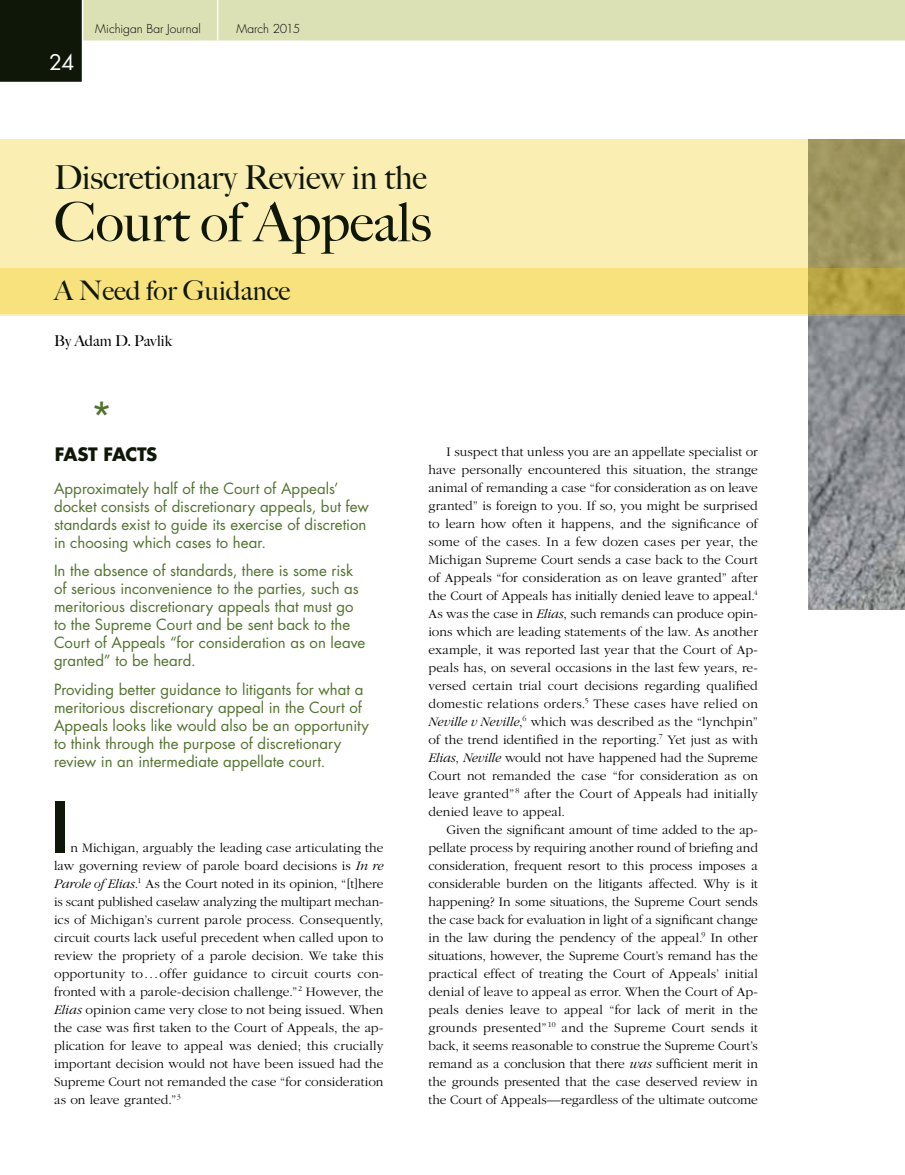
<style>
.page{position:relative;width:905px;height:1175px;background:#fff}
.page>*{position:absolute;margin:0;border:0;box-sizing:border-box;transform-origin:0 0}
.t1{font:700 condensed 69px "Swiss 721 BT";color:#0f1708}
.t2{font:500 54px "Big Caslon";color:#0f1708}
.t3{font:39px "Futura";color:#52722e}
.t4{font:500 33px "Big Caslon";color:#0f1708}
.t5{font:500 27px "Big Caslon";color:#0f1708}
.t6{font:21px "Futura";color:#fff}
.t7{font:700 18px "Futura";letter-spacing:-.02em;color:#0f1708}
.t8{font:15px/18px "Futura";color:#52722e}
.t9{font:500 15px "Big Caslon";color:#000}
.t10{font:300 13.5px/18px "Garamond";color:#000;text-align:justify}
.t11{font:300 12px "Futura";color:#000}
.s1{font-style:italic}
</style>
<div class="page">
<img style="left:808px;top:315px;width:96px;height:294px">
<svg style="left:0;top:140px;width:904px;height:128px;background:#f0e4a9"></svg>
<svg style="left:0;top:268px;width:904px;height:47px;background:#f0db77"></svg>
<svg style="left:0;top:0;width:904px;height:82px"></svg>
<h3 class="t6" style="left:49px;top:48px;width:27px">24</h3>
<p class="t11" style="left:95px;top:21px;width:107px">Michigan Bar Journal</p>
<p class="t11" style="left:236px;top:21px;width:65px">March 2015</p>
<h3 class="t4" style="left:54px;top:158px;width:374px">Discretionary Review in the</h3>
<h2 class="t2" style="left:54px;top:191px;width:379px">Court of Appeals</h2>
<h3 class="t5" style="left:54px;top:274px;width:238px">A Need for Guidance</h3>
<p class="t9" style="left:54px;top:332px;width:120px">By Adam D. Pavlik</p>
<h3 class="t3" style="left:90px;top:389px;width:25px">*</h3>
<h3 class="t7" style="left:55px;top:442px;width:104px">FAST FACTS</h3>
<p class="t8" style="left:54px;top:479px;width:316px">Approximately half of the Court of Appeals’ docket consists of discretionary appeals, but few standards exist to guide its exercise of discretion in choosing which cases to hear.</p>
<p class="t8" style="left:54px;top:561px;width:313px">In the absence of standards, there is some risk of serious inconvenience to the parties, such as meritorious discretionary appeals that must go to the Supreme Court and be sent back to the Court of Appeals “for consideration as on leave granted” to be heard.</p>
<p class="t8" style="left:54px;top:680px;width:316px">Providing better guidance to litigants for what a meritorious discretionary appeal in the Court of Appeals looks like would also be an opportunity to think through the purpose of discretionary review in an intermediate appellate court.</p>
<h1 class="t1" style="left:51px;top:786px;width:20px">I</h1>
<p class="t10" style="left:54px;top:839px;width:331px;text-indent:17px">n Michigan, arguably the leading case articulating the law governing review of parole board decisions is <span class="s1">In re Parole of Elias</span>.<sup>1</sup> As the Court noted in its opinion, “[t]here is scant published caselaw analyzing the multipart mechan&shy;ics of Michigan’s current parole process. Consequently, circuit courts lack useful precedent when called upon to review the propriety of a parole decision. We take this opportunity to...offer guidance to circuit courts con&shy;fronted with a parole-decision challenge.”<sup>2</sup> However, the <span class="s1">Elias</span> opinion came very close to not being issued. When the case was first taken to the Court of Appeals, the ap&shy;plication for leave to appeal was denied; this crucially important decision would not have been issued had the Supreme Court not remanded the case “for consideration as on leave granted.”<sup>3</sup></p>
<p class="t10" style="left:428px;top:443px;width:331px;text-indent:18px">I suspect that unless you are an appellate specialist or have personally encountered this situation, the strange animal of remanding a case “for consideration as on leave granted” is foreign to you. If so, you might be surprised to learn how often it happens, and the significance of some of the cases. In a few dozen cases per year, the Michigan Supreme Court sends a case back to the Court of Appeals “for consideration as on leave granted” after the Court of Appeals has initially denied leave to appeal.<sup>4<br></sup>As was the case in <span class="s1">Elias</span>, such remands can produce opin&shy;ions which are leading statements of the law. As another example, it was reported last year that the Court of Ap&shy;peals has, on several occasions in the last few years, re&shy;versed certain trial court decisions regarding qualified domestic relations orders.<sup>5</sup> These cases have relied on <span class="s1">Neville v Neville</span>,<sup>6</sup> which was described as the “lynchpin” of the trend identified in the reporting.<sup>7</sup> Yet just as with <span class="s1">Elias</span>, <span class="s1">Neville</span> would not have happened had the Supreme Court not remanded the case “for consideration as on leave granted” <sup>8</sup> after the Court of Appeals had initially denied leave to appeal.</p>
<p class="t10" style="left:428px;top:820px;width:331px;text-indent:18px">Given the significant amount of time added to the ap&shy;pellate process by requiring another round of briefing and consideration, frequent resort to this process imposes a considerable burden on the litigants affected. Why is it happening? In some situations, the Supreme Court sends the case back for evaluation in light of a significant change in the law during the pendency of the appeal.<sup>9</sup> In other situations, however, the Supreme Court’s remand has the practical effect of treating the Court of Appeals’ initial denial of leave to appeal as error. When the Court of Ap&shy;peals denies leave to appeal “for lack of merit in the grounds presented” <sup>10</sup> and the Supreme Court sends it back, it seems reasonable to construe the Supreme Court’s remand as a conclusion that there <span class="s1">was</span> sufficient merit in the grounds presented that the case deserved review in the Court of Appeals—regardless of the ultimate outcome</p>
</div>
